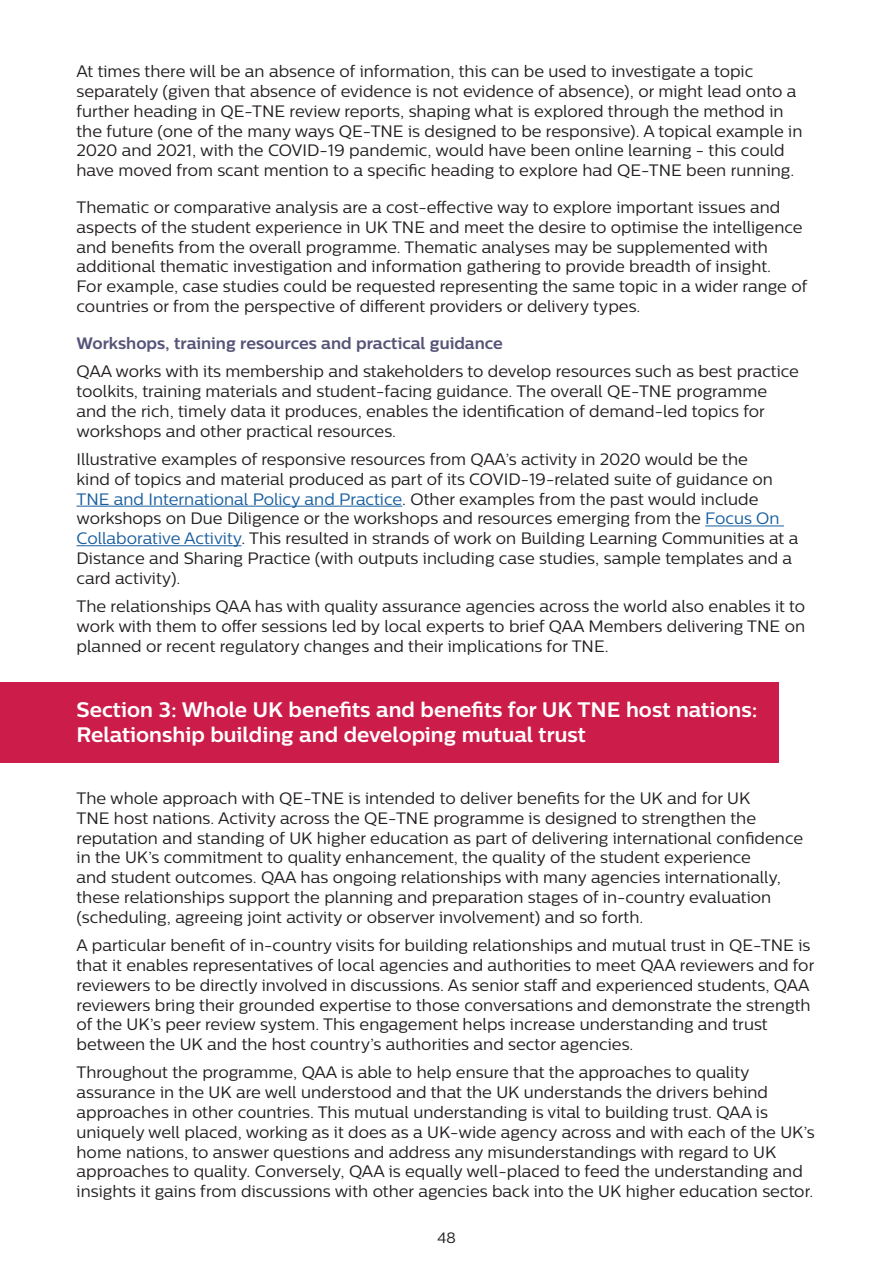
<style>
.page{position:relative;width:893px;height:1263px;background:#fff}
.page>*{position:absolute;margin:0;border:0;box-sizing:border-box;transform-origin:0 0}
.t1{font:700 21px/25.2px "Centrale Sans";color:#fff}
.Paragraph_Style_2{font:16.5px/19.8px "Centrale Sans";color:#231f20}
.Paragraph_Style_2-2{font:700 16.5px "Centrale Sans";color:#565478}
.t2{font:15px "Centrale Sans";color:#231f20}
.s1{color:#175d9e}
</style>
<div class="page">
<hr style="left:77px;top:506px;width:325px;height:1px;background:#175d9e">
<hr style="left:705px;top:525px;width:79px;height:1px;background:#175d9e">
<hr style="left:77px;top:545px;width:164px;height:1px;background:#175d9e">
<div style="left:0;top:682px;width:778px;height:81px;background:#cc1c4a"></div>
<p class="Paragraph_Style_2" style="left:77px;top:61px;width:727px">At times there will be an absence of information, this can be used to investigate a topic separately (given that absence of evidence is not evidence of absence), or might lead onto a further heading in QE-TNE review reports, shaping what is explored through the method in the future (one of the many ways QE-TNE is designed to be responsive). A topical example in 2020 and 2021, with the COVID-19 pandemic, would have been online learning - this could have moved from scant mention to a specific heading to explore had QE-TNE been running.</p>
<p class="Paragraph_Style_2" style="left:77px;top:197px;width:732px">Thematic or comparative analysis are a cost-effective way to explore important issues and aspects of the student experience in UK TNE and meet the desire to optimise the intelligence and benefits from the overall programme. Thematic analyses may be supplemented with additional thematic investigation and information gathering to provide breadth of insight.<br>For example, case studies could be requested representing the same topic in a wider range of countries or from the perspective of different providers or delivery types.</p>
<p class="Paragraph_Style_2-2" style="left:77px;top:333px;width:428px">Workshops, training resources and practical guidance</p>
<p class="Paragraph_Style_2" style="left:77px;top:361px;width:724px">QAA works with its membership and stakeholders to develop resources such as best practice toolkits, training materials and student-facing guidance. The overall QE-TNE programme and the rich, timely data it produces, enables the identification of demand-led topics for workshops and other practical resources.</p>
<p class="Paragraph_Style_2" style="left:77px;top:449px;width:723px">Illustrative examples of responsive resources from QAA’s activity in 2020 would be the<br>kind of topics and material produced as part of its COVID-19-related suite of guidance on <span class="s1">TNE and International Policy and Practice</span>. Other examples from the past would include workshops on Due Diligence or the workshops and resources emerging from the <span class="s1">Focus On Collaborative Activity</span>. This resulted in strands of work on Building Learning Communities at a Distance and Sharing Practice (with outputs including case studies, sample templates and a card activity).</p>
<p class="Paragraph_Style_2" style="left:77px;top:596px;width:730px;text-align:justify">The relationships QAA has with quality assurance agencies across the world also enables it to work with them to offer sessions led by local experts to brief QAA Members delivering TNE on planned or recent regulatory changes and their implications for TNE.</p>
<p class="t1" style="left:77px;top:696px;width:682px">Section 3: Whole UK benefits and benefits for UK TNE host nations:<br>Relationship building and developing mutual trust</p>
<p class="Paragraph_Style_2" style="left:77px;top:788px;width:728px">The whole approach with QE-TNE is intended to deliver benefits for the UK and for UK<br>TNE host nations. Activity across the QE-TNE programme is designed to strengthen the reputation and standing of UK higher education as part of delivering international confidence in the UK’s commitment to quality enhancement, the quality of the student experience<br>and student outcomes. QAA has ongoing relationships with many agencies internationally, these relationships support the planning and preparation stages of in-country evaluation (scheduling, agreeing joint activity or observer involvement) and so forth.</p>
<p class="Paragraph_Style_2" style="left:77px;top:935px;width:739px">A particular benefit of in-country visits for building relationships and mutual trust in QE-TNE is that it enables representatives of local agencies and authorities to meet QAA reviewers and for reviewers to be directly involved in discussions. As senior staff and experienced students, QAA reviewers bring their grounded expertise to those conversations and demonstrate the strength of the UK’s peer review system. This engagement helps increase understanding and trust between the UK and the host country’s authorities and sector agencies.</p>
<p class="Paragraph_Style_2" style="left:77px;top:1062px;width:740px">Throughout the programme, QAA is able to help ensure that the approaches to quality assurance in the UK are well understood and that the UK understands the drivers behind approaches in other countries. This mutual understanding is vital to building trust. QAA is uniquely well placed, working as it does as a UK-wide agency across and with each of the UK’s home nations, to answer questions and address any misunderstandings with regard to UK approaches to quality. Conversely, QAA is equally well-placed to feed the understanding and insights it gains from discussions with other agencies back into the UK higher education sector.</p>
<p class="t2" style="left:437px;top:1229px;width:20px">48</p>
</div>
